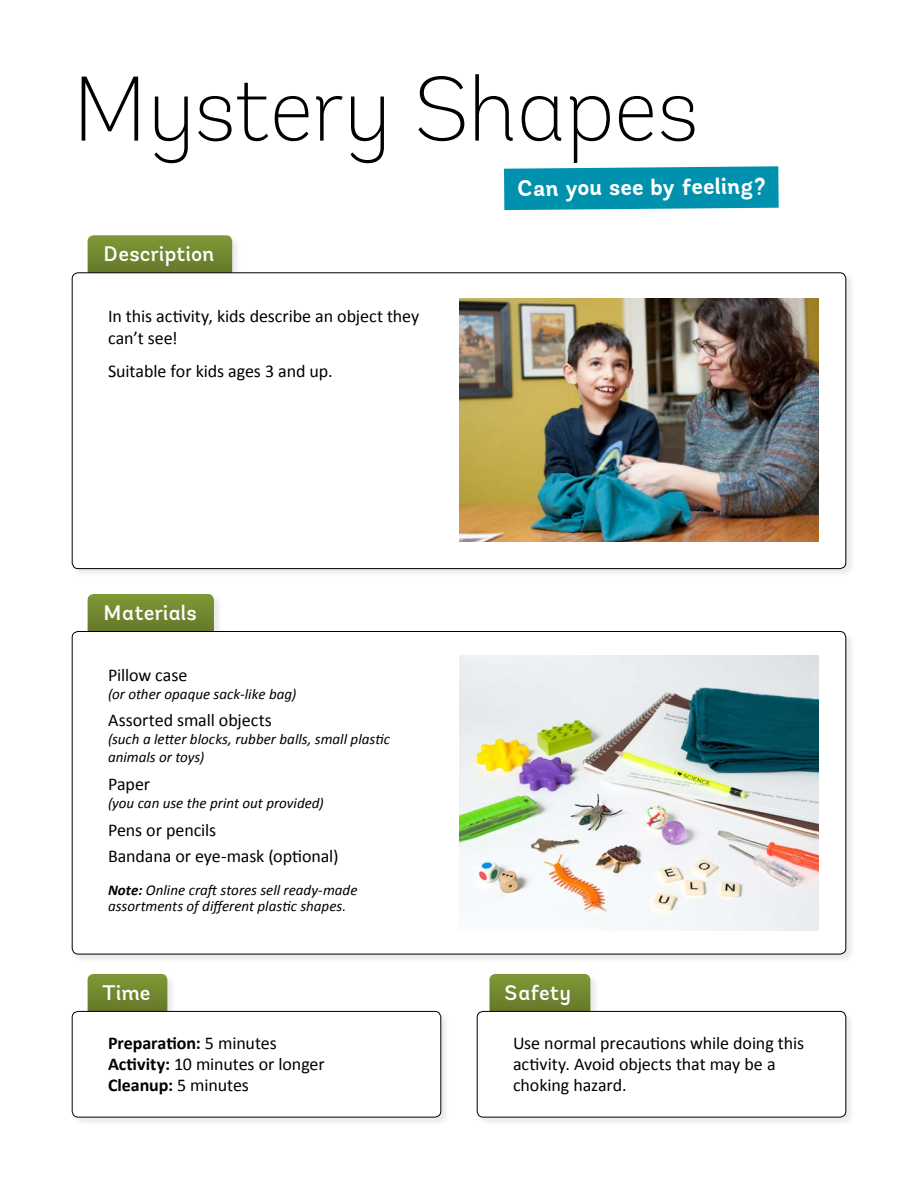
<style>
.page{position:relative;width:918px;height:1188px;background:#fff}
.page>*{position:absolute;margin:0;border:0;box-sizing:border-box;transform-origin:0 0}
.t1{font:200 91.5px "Andes";letter-spacing:-.015em;color:#000}
.subhead{font:700 22.5px "Andes";color:#fff}
.tabs{font:500 21px "Andes";letter-spacing:-.005em;color:#fff}
.intro{font:18px/21px "Calibri";letter-spacing:-.005em;color:#000}
.materials{font:18px "Calibri";letter-spacing:-.005em;color:#000}
.time{font:700 18px "Calibri";letter-spacing:-.005em;color:#000}
.time-2{font:18px "Calibri";letter-spacing:-.005em;color:#000}
.material_detail{font:italic 15px/18px "Calibri";color:#000}
.s1{font-weight:700}
.s2{font-weight:400}
</style>
<div class="page">
<div style="left:87px;top:593px;width:137px;height:59px;background:#000;opacity:.09"></div>
<svg style="left:88px;top:594px;width:126px;height:37px;background:#738830"></svg>
<div style="left:87px;top:973px;width:90px;height:59px;background:#000;opacity:.09"></div>
<svg style="left:88px;top:974px;width:79px;height:37px;background:#738830"></svg>
<div style="left:489px;top:973px;width:111px;height:59px;background:#000;opacity:.09"></div>
<svg style="left:489px;top:974px;width:101px;height:37px;background:#738931"></svg>
<div style="left:71px;top:631px;width:785px;height:333px;background:#000;opacity:.09"></div>
<div style="left:72px;top:632px;width:774px;height:322px;background:#fff;border-radius:6px"></div>
<div style="left:71px;top:1011px;width:380px;height:116px;background:#000;opacity:.09"></div>
<div style="left:72px;top:1011px;width:369px;height:106px;background:#fff;border-radius:6px"></div>
<div style="left:72px;top:1011px;width:369px;height:106px;border:1px solid #000;border-radius:6px"></div>
<div style="left:476px;top:1011px;width:380px;height:116px;background:#000;opacity:.09"></div>
<div style="left:477px;top:1011px;width:369px;height:106px;background:#fff;border-radius:6px"></div>
<div style="left:477px;top:1011px;width:369px;height:106px;border:1px solid #000;border-radius:6px"></div>
<div style="left:87px;top:235px;width:155px;height:58px;background:#000;opacity:.09"></div>
<svg style="left:88px;top:235px;width:144px;height:37px;background:#748932"></svg>
<div style="left:71px;top:272px;width:785px;height:306px;background:#000;opacity:.09"></div>
<div style="left:72px;top:273px;width:774px;height:296px;background:#fff;border-radius:6px"></div>
<img style="left:459px;top:656px;width:360px;height:275px">
<img style="left:459px;top:298px;width:360px;height:244px">
<svg style="left:504px;top:166px;width:275px;height:44px;background:#0f97b2"></svg>
<p class="t1" style="left:72px;top:56px;width:628px">Mystery Shapes</p>
<p class="tabs" style="left:104px;top:241px;width:112px">Description</p>
<p class="intro" style="left:108px;top:304px;width:313px;line-height:21.6px">In this activity, kids describe an object they can’t see!</p>
<p class="intro" style="left:108px;top:360px;width:226px">Suitable for kids ages 3 and up.</p>
<p class="tabs" style="left:104px;top:600px;width:95px">Materials</p>
<p class="materials" style="left:108px;top:664px;width:81px">Pillow case</p>
<p class="material_detail" style="left:108px;top:684px;width:190px">(or other opaque sack-like bag)</p>
<p class="materials" style="left:108px;top:709px;width:165px">Assorted small objects</p>
<p class="material_detail" style="left:108px;top:730px;width:284px">(such a letter blocks, rubber balls, small plastic animals or toys)</p>
<p class="materials" style="left:108px;top:773px;width:44px">Paper</p>
<p class="material_detail" style="left:108px;top:793px;width:217px">(you can use the print out provided)</p>
<p class="materials" style="left:108px;top:818px;width:110px">Pens or pencils</p>
<p class="materials" style="left:108px;top:845px;width:232px">Bandana or eye-mask (optional)</p>
<p class="material_detail" style="left:108px;top:881px;width:251px;line-height:16.5px"><span class="s1">Note:</span> Online craft stores sell ready-made assortments of different plastic shapes.</p>
<p class="subhead" style="left:516px;top:175px;width:251px;rotate:-1deg">Can you see by feeling?</p>
<p class="tabs" style="left:102px;top:980px;width:50px">Time</p>
<p class="tabs" style="left:504px;top:980px;width:68px">Safety</p>
<p class="time" style="left:108px;top:1032px;width:170px">Preparation: <span class="s2">5 minutes</span></p>
<p class="time-2" style="left:108px;top:1053px;width:218px"><span class="s1">Activity:</span> 10 minutes or longer</p>
<p class="time" style="left:108px;top:1074px;width:142px">Cleanup: <span class="s2">5 minutes</span></p>
<p class="intro" style="left:513px;top:1031px;width:293px">Use normal precautions while doing this activity. Avoid objects that may be a choking hazard.</p>
</div>
